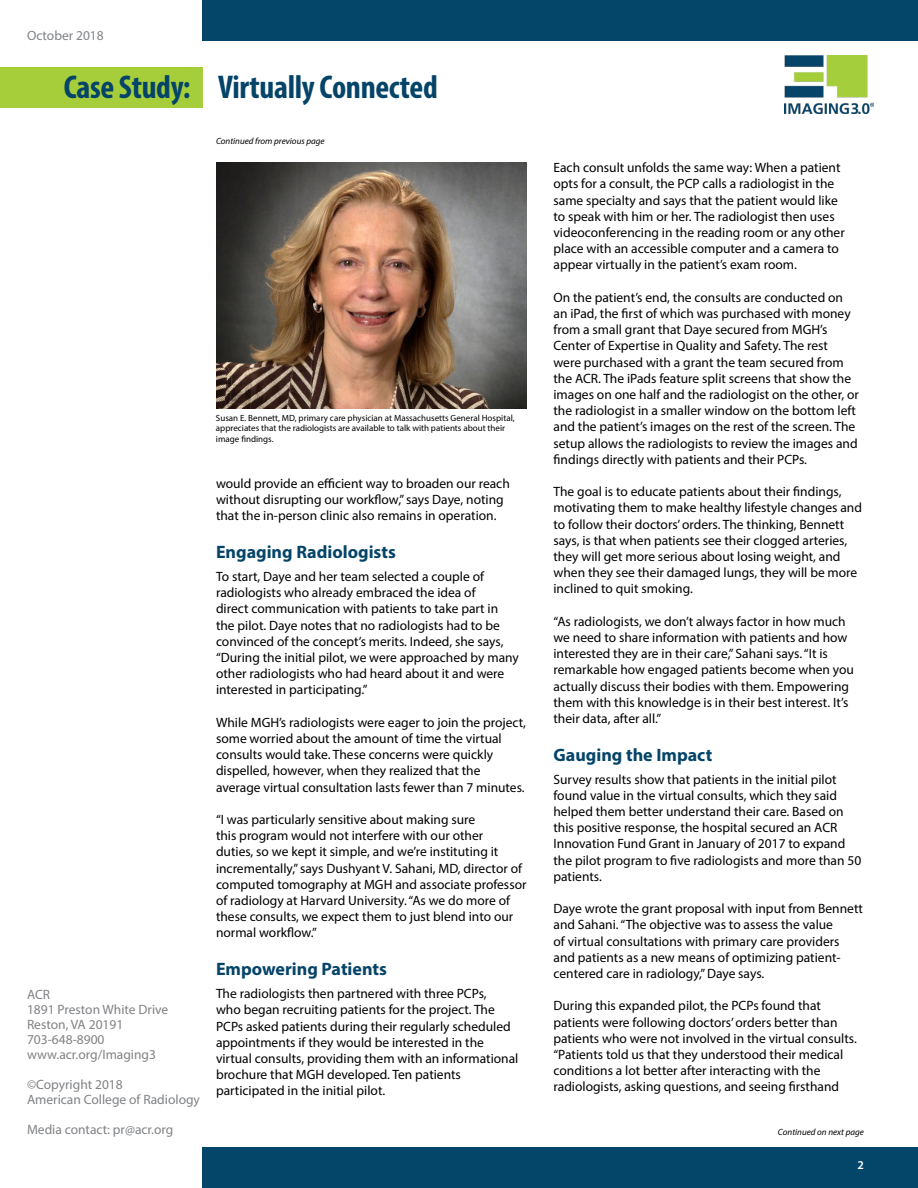
<style>
.page{position:relative;width:918px;height:1188px;background:#fff}
.page>*{position:absolute;margin:0;border:0;box-sizing:border-box;transform-origin:0 0}
.t1{font:700 condensed 33px "Myriad Pro";letter-spacing:-.01em;color:#054469}
.t2{font:700 18px "Myriad Pro";color:#054469}
.t3{font:13.5px/16.2px "Myriad Pro";color:#000}
.t4{font:13.5px/15px "Myriad Pro";color:#808285}
.t5{font:600 12px "Myriad Pro";color:#fff}
.t6{font:9px/10.8px "Myriad Pro";color:#000}
.t7{font:italic 9px "Myriad Pro";color:#000}
</style>
<div class="page">
<div style="left:202px;top:0;width:716px;height:40px;background:#04456a"></div>
<div style="left:0;top:68px;width:202px;height:40px;background:#a6ce3a"></div>
<div style="left:202px;top:1148px;width:716px;height:40px;background:#04456a"></div>
<img style="left:785px;top:55px;width:88px;height:58px">
<img style="left:216px;top:162px;width:311px;height:247px">
<p class="t4" style="left:27px;top:28px;width:78px">October 2018</p>
<h1 class="t1" style="left:64px;top:67px;width:376px">Case Study: Virtually Connected</h1>
<p class="t7" style="left:216px;top:136px;width:110px">Continued from previous page</p>
<p class="t4" style="left:27px;top:987px;width:143px">ACR<br>1891 Preston White Drive<br>Reston, VA 20191<br>703-648-8900 www.acr.org/Imaging3</p>
<p class="t4" style="left:27px;top:1077px;width:175px">©Copyright 2018<br>American College of Radiology</p>
<p class="t4" style="left:27px;top:1122px;width:148px">Media contact: pr@acr.org</p>
<p class="t6" style="left:216px;top:412px;width:300px">Susan E. Bennett, MD, primary care physician at Massachusetts General Hospital, appreciates that the radiologists are available to talk with patients about their image findings.</p>
<p class="t3" style="left:216px;top:475px;width:295px">would provide an efficient way to broaden our reach without disrupting our workflow,” says Daye, noting that the in-person clinic also remains in operation.</p>
<h2 class="t2" style="left:216px;top:540px;width:181px">Engaging Radiologists</h2>
<p class="t3" style="left:216px;top:568px;width:304px">To start, Daye and her team selected a couple of radiologists who already embraced the idea of<br>direct communication with patients to take part in the pilot. Daye notes that no radiologists had to be convinced of the concept’s merits. Indeed, she says, “During the initial pilot, we were approached by many other radiologists who had heard about it and were interested in participating.”</p>
<p class="t3" style="left:216px;top:714px;width:312px">While MGH’s radiologists were eager to join the project, some worried about the amount of time the virtual consults would take. These concerns were quickly dispelled, however, when they realized that the average virtual consultation lasts fewer than 7 minutes.</p>
<p class="t3" style="left:216px;top:811px;width:312px">“I was particularly sensitive about making sure<br>this program would not interfere with our other<br>duties, so we kept it simple, and we’re instituting it incrementally,” says Dushyant V. Sahani, MD, director of computed tomography at MGH and associate professor of radiology at Harvard University. “As we do more of these consults, we expect them to just blend into our normal workflow.”</p>
<h2 class="t2" style="left:216px;top:957px;width:172px">Empowering Patients</h2>
<p class="t3" style="left:216px;top:985px;width:304px">The radiologists then partnered with three PCPs,<br>who began recruiting patients for the project. The PCPs asked patients during their regularly scheduled appointments if they would be interested in the virtual consults, providing them with an informational brochure that MGH developed. Ten patients participated in the initial pilot.</p>
<p class="t3" style="left:554px;top:159px;width:293px">Each consult unfolds the same way: When a patient opts for a consult, the PCP calls a radiologist in the same specialty and says that the patient would like to speak with him or her. The radiologist then uses videoconferencing in the reading room or any other place with an accessible computer and a camera to appear virtually in the patient’s exam room.</p>
<p class="t3" style="left:554px;top:289px;width:307px">On the patient’s end, the consults are conducted on an iPad, the first of which was purchased with money from a small grant that Daye secured from MGH’s Center of Expertise in Quality and Safety. The rest were purchased with a grant the team secured from the ACR. The iPads feature split screens that show the images on one half and the radiologist on the other, or the radiologist in a smaller window on the bottom left and the patient’s images on the rest of the screen. The setup allows the radiologists to review the images and findings directly with patients and their PCPs.</p>
<p class="t3" style="left:554px;top:483px;width:310px">The goal is to educate patients about their findings, motivating them to make healthy lifestyle changes and to follow their doctors’ orders. The thinking, Bennett says, is that when patients see their clogged arteries, they will get more serious about losing weight, and when they see their damaged lungs, they will be more inclined to quit smoking.</p>
<p class="t3" style="left:554px;top:613px;width:302px">“As radiologists, we don’t always factor in how much we need to share information with patients and how interested they are in their care,” Sahani says. “It is remarkable how engaged patients become when you actually discuss their bodies with them. Empowering them with this knowledge is in their best interest. It’s their data, after all.”</p>
<h2 class="t2" style="left:554px;top:743px;width:160px">Gauging the Impact</h2>
<p class="t3" style="left:554px;top:771px;width:309px">Survey results show that patients in the initial pilot found value in the virtual consults, which they said helped them better understand their care. Based on this positive response, the hospital secured an ACR Innovation Fund Grant in January of 2017 to expand the pilot program to five radiologists and more than 50 patients.</p>
<p class="t3" style="left:554px;top:900px;width:311px">Daye wrote the grant proposal with input from Bennett and Sahani. “The objective was to assess the value<br>of virtual consultations with primary care providers and patients as a new means of optimizing patient&shy;centered care in radiology,” Daye says.</p>
<p class="t3" style="left:554px;top:998px;width:305px">During this expanded pilot, the PCPs found that patients were following doctors’ orders better than patients who were not involved in the virtual consults. “Patients told us that they understood their medical conditions a lot better after interacting with the radiologists, asking questions, and seeing firsthand</p>
<p class="t7" style="left:778px;top:1126px;width:88px">Continued on next page</p>
<p class="t5" style="left:858px;top:1157px;width:8px">2</p>
</div>
